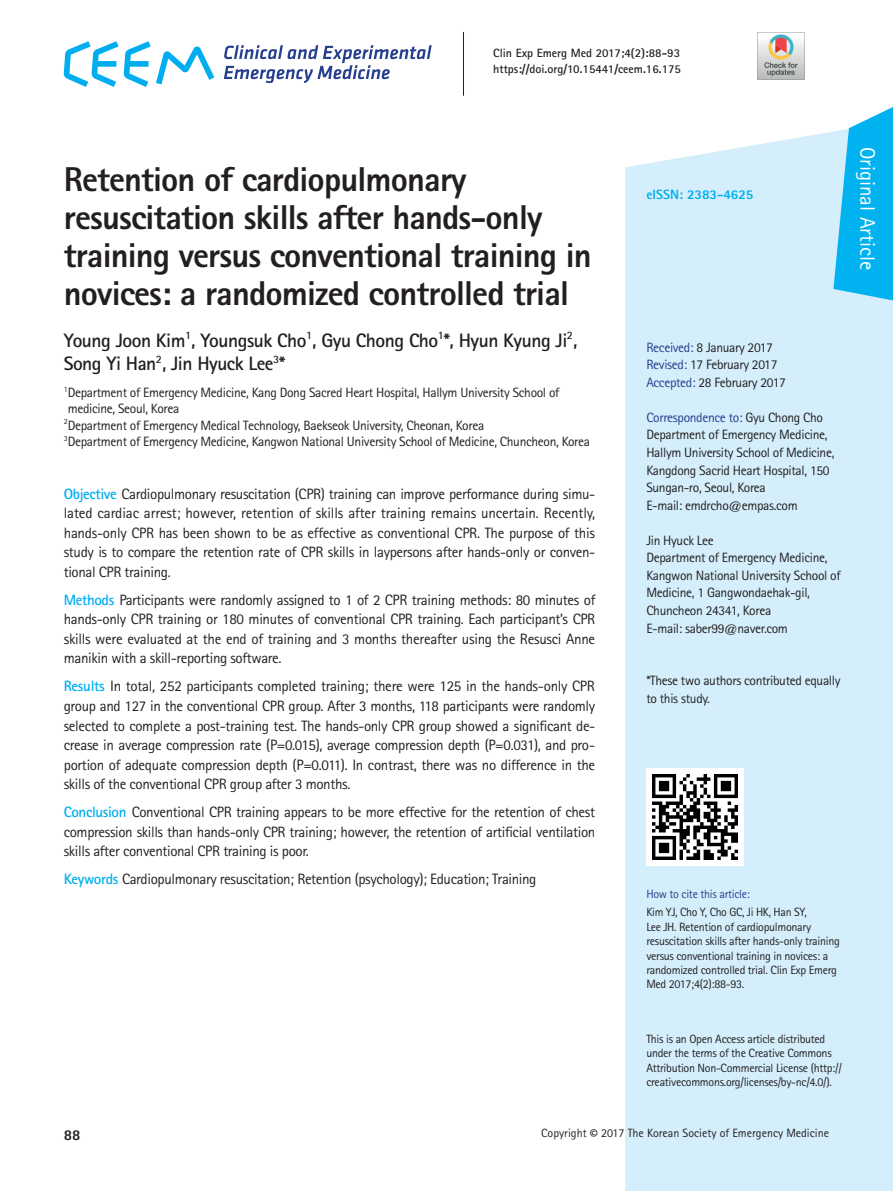
<style>
.page{position:relative;width:893px;height:1191px;background:#fff}
.page>*{position:absolute;margin:0;border:0;box-sizing:border-box;transform-origin:0 0}
.제목{font:800 34.5px/38px "Rotis Sans Serif Std";letter-spacing:-.025em;color:#231f20}
.t1{font:21px "Rotis Sans Serif Std";color:#fff}
.저자{font:700 19.5px/23.4px "Rotis Sans Serif Std";letter-spacing:-.025em;color:#231f20}
.초록{font:15px/19.5px "Rotis Sans Serif Std";letter-spacing:-.025em;color:#231f20;text-align:justify}
.t2{font:800 15px "Rotis Sans Serif Std";color:#231f20}
.교신저자{font:13.5px/17.5px "Rotis Sans Serif Std";letter-spacing:-.025em;color:#231f20}
.소속{font:13.5px/16.2px "Rotis Sans Serif Std";letter-spacing:-.025em;color:#231f20}
.교신저자-2{font:13.5px "Rotis Sans Serif Std";letter-spacing:-.025em;color:#253f8e}
.t3{font:800 13.5px "Rotis Sans Serif Std";color:#00aeef}
.인용주소본문{font:12px/14.4px "Rotis Sans Serif Std";letter-spacing:-.025em;color:#231f20}
.잡지볼륨{font:700 12px "Rotis Sans Serif Std";color:#231f20}
.인용주소본문-2{font:12px "Rotis Sans Serif Std";color:#231f20}
.인용주소볼드{font:12px "Rotis Sans Serif Std";letter-spacing:-.025em;color:#253f8e}
.s1{font-weight:700;color:#00aeef}
.s2{color:#253f8e}
.s3{color:#231f20}
.s4{font-family:"Myriad Pro";font-weight:700}
</style>
<div class="page">
<div style="left:625px;top:131px;width:268px;height:1060px;background:#d4effb"></div>
<svg style="left:833px;top:107px;width:60px;height:193px;background:#31c0f1"></svg>
<svg style="left:64px;top:41px;width:54px;height:46px"></svg>
<svg style="left:124px;top:41px;width:90px;height:46px"></svg>
<svg style="left:224px;top:45px;width:208px;height:38px"></svg>
<hr style="left:463px;top:32px;width:1px;height:64px;background:#231f20">
<div style="left:646px;top:768px;width:98px;height:98px;background:#fff"></div>
<img style="left:653px;top:775px;width:85px;height:85px">
<img style="left:758px;top:32px;width:46px;height:47px">
<p class="잡지볼륨" style="left:493px;top:45px;width:188px">Clin Exp Emerg Med 2017;4(2):88-93</p>
<p class="잡지볼륨" style="left:493px;top:62px;width:189px">https://doi.org/10.15441/ceem.16.175</p>
<p class="제목" style="left:64px;top:160px;width:529px">Retention of cardiopulmonary resuscitation skills after hands-only training versus conventional training in novices: a randomized controlled trial</p>
<p class="저자" style="left:64px;top:328px;width:515px">Young Joon Kim<sup>1</sup>, Youngsuk Cho<sup>1</sup>, Gyu Chong Cho<sup>1</sup>*, Hyun Kyung Ji<sup>2</sup>,<br>Song Yi Han<sup>2</sup>, Jin Hyuck Lee<sup>3</sup>*</p>
<p class="소속" style="left:64px;top:384px;width:497px"><sup>1</sup>Department of Emergency Medicine, Kang Dong Sacred Heart Hospital, Hallym University School of medicine, Seoul, Korea</p>
<p class="소속" style="left:64px;top:417px;width:422px"><sup>2</sup>Department of Emergency Medical Technology, Baekseok University, Cheonan, Korea</p>
<p class="소속" style="left:64px;top:433px;width:528px"><sup>3</sup>Department of Emergency Medicine, Kangwon National University School of Medicine, Chuncheon, Korea</p>
<p class="초록" style="left:64px;top:484px;width:533px"><span class="s1">Objective</span> Cardiopulmonary resuscitation (CPR) training can improve performance during simu&shy;lated cardiac arrest; however, retention of skills after training remains uncertain. Recently, hands-only CPR has been shown to be as effective as conventional CPR. The purpose of this study is to compare the retention rate of CPR skills in laypersons after hands-only or conven&shy;tional CPR training.</p>
<p class="초록" style="left:64px;top:590px;width:533px"><span class="s1">Methods</span> Participants were randomly assigned to 1 of 2 CPR training methods: 80 minutes of hands-only CPR training or 180 minutes of conventional CPR training. Each participant’s CPR skills were evaluated at the end of training and 3 months thereafter using the Resusci Anne manikin with a skill-reporting software.</p>
<p class="초록" style="left:64px;top:676px;width:533px"><span class="s1">Results</span> In total, 252 participants completed training; there were 125 in the hands-only CPR group and 127 in the conventional CPR group. After 3 months, 118 participants were randomly selected to complete a post-training test. The hands-only CPR group showed a significant de&shy;crease in average compression rate (P=0.015), average compression depth (P=0.031), and pro&shy;portion of adequate compression depth (P=0.011). In contrast, there was no difference in the skills of the conventional CPR group after 3 months.</p>
<p class="초록" style="left:64px;top:802px;width:533px"><span class="s1">Conclusion</span> Conventional CPR training appears to be more effective for the retention of chest compression skills than hands-only CPR training; however, the retention of artificial ventilation skills after conventional CPR training is poor.</p>
<p class="초록" style="left:64px;top:869px;width:474px"><span class="s1">Keywords</span> Cardiopulmonary resuscitation; Retention (psychology); Education; Training</p>
<p class="t3" style="left:646px;top:185px;width:109px">eISSN: 2383-4625</p>
<p class="t1" style="left:880px;top:147px;width:125px;rotate:90deg">Original Article</p>
<p class="교신저자" style="left:646px;top:338px;width:128px"><span class="s2">Received:</span> 8 January 2017</p>
<p class="교신저자" style="left:646px;top:356px;width:133px"><span class="s2">Revised:</span> 17 February 2017</p>
<p class="교신저자" style="left:646px;top:373px;width:141px"><span class="s2">Accepted:</span> 28 February 2017</p>
<p class="교신저자-2" style="left:646px;top:409px;width:178px">Correspondence to: <span class="s3">Gyu Chong Cho</span></p>
<p class="교신저자" style="left:646px;top:426px;width:190px">Department of Emergency Medicine, Hallym University School of Medicine, Kangdong Sacrid Heart Hospital, 150<br>Sungan-ro, Seoul, Korea</p>
<p class="교신저자" style="left:646px;top:496px;width:153px">E-mail: emdrcho@empas.com</p>
<p class="교신저자" style="left:646px;top:531px;width:69px">Jin Hyuck Lee</p>
<p class="교신저자" style="left:646px;top:549px;width:196px">Department of Emergency Medicine,<br>Kangwon National University School of<br>Medicine, 1 Gangwondaehak-gil,<br>Chuncheon 24341, Korea</p>
<p class="교신저자" style="left:646px;top:619px;width:143px">E-mail: saber99@naver.com</p>
<p class="교신저자" style="left:646px;top:672px;width:196px">*These two authors contributed equally to this study.</p>
<p class="인용주소볼드" style="left:646px;top:886px;width:105px">How to cite this article:</p>
<p class="인용주소본문" style="left:646px;top:905px;width:195px">Kim YJ, Cho Y, Cho GC, Ji HK, Han SY,<br>Lee JH. Retention of cardiopulmonary resuscitation skills after hands-only training versus conventional training in novices: a randomized controlled trial. Clin Exp Emerg Med 2017;4(2):88-93.</p>
<p class="인용주소본문" style="left:646px;top:1031px;width:197px">This is an Open Access article distributed under the terms of the Creative Commons Attribution Non-Commercial License (http:// creativecommons.org/licenses/by-nc/4.0/).</p>
<p class="t2" style="left:64px;top:1125px;width:18px">88</p>
<p class="인용주소본문-2" style="left:541px;top:1126px;width:290px">Copyright <span class="s4">©</span> 2017 The Korean Society of Emergency Medicine</p>
</div>
